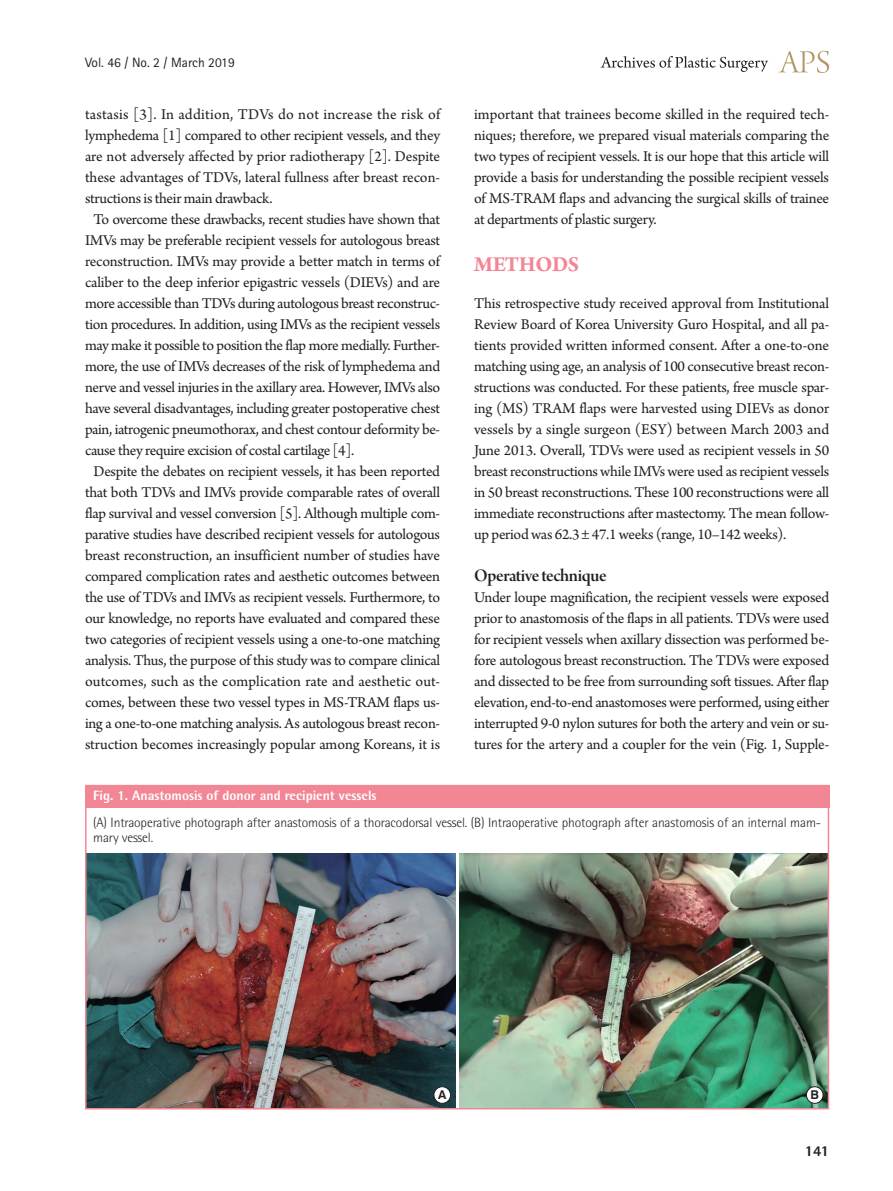
<style>
.page{position:relative;width:893px;height:1191px;background:#fff}
.page>*{position:absolute;margin:0;border:0;box-sizing:border-box;transform-origin:0 0}
.대제목{font:700 22.5px "Arno Pro";letter-spacing:-.02em;color:#f38694}
.중제목{font:18.75px "Arno Pro Smbd Display";letter-spacing:-.02em;color:#231f20}
.본문{font:15.75px/21px "Arno Pro";letter-spacing:-.02em;color:#231f20;text-align:justify}
.본문_0{font:15.75px/21px "Arno Pro";letter-spacing:-.02em;color:#231f20;text-align:justify}
.t1{font:800 15px "Rotis Semi Sans Std";color:#231f20}
.그림설명{font:300 13.5px/15px "Rotis Semi Sans Std";letter-spacing:-.01em;color:#231f20}
.표그림제목{font:800 13.5px "Rotis Semi Sans Std";color:#fff}
.t2{font:13.5px "Rotis Sans Serif Std";color:#231f20}
.t3{font:700 12.15px "Swiss 721 BT";color:#231f20}
</style>
<div class="page">
<svg style="left:779px;top:51px;width:50px;height:22px"></svg>
<svg style="left:601px;top:56px;width:167px;height:16px"></svg>
<div style="left:85px;top:785px;width:744px;height:22px;background:#f38694"></div>
<img style="left:88px;top:853px;width:367px;height:253px">
<img style="left:459px;top:853px;width:367px;height:253px">
<div style="left:434px;top:1086px;width:17px;height:17px;background:#fff;border-radius:50%"></div>
<div style="left:434px;top:1086px;width:17px;height:17px;border:1px solid #231f20;border-radius:50%"></div>
<div style="left:806px;top:1086px;width:17px;height:17px;background:#fff;border-radius:50%"></div>
<div style="left:806px;top:1086px;width:17px;height:17px;border:1px solid #231f20;border-radius:50%"></div>
<div style="left:85px;top:785px;width:744px;height:324px;border:2px solid #f38694"></div>
<p class="t2" style="left:85px;top:54px;width:151px">Vol. 46 / No. 2 / March 2019</p>
<p class="본문_0" style="left:85px;top:105px;width:357px">tastasis [3]. In addition, TDVs do not increase the risk of lymphedema [1] compared to other recipient vessels, and they are not adversely affected by prior radiotherapy [2]. Despite these advantages of TDVs, lateral fullness after breast recon&shy;structions is their main drawback.</p>
<p class="본문" style="left:85px;top:210px;width:357px;text-indent:9px">To overcome these drawbacks, recent studies have shown that IMVs may be preferable recipient vessels for autologous breast reconstruction. IMVs may provide a better match in terms of caliber to the deep inferior epigastric vessels (DIEVs) and are more accessible than TDVs during autologous breast reconstruc&shy;tion procedures. In addition, using IMVs as the recipient vessels may make it possible to position the flap more medially. Further&shy;more, the use of IMVs decreases of the risk of lymphedema and nerve and vessel injuries in the axillary area. However, IMVs also have several disadvantages, including greater postoperative chest pain, iatrogenic pneumothorax, and chest contour deformity be&shy;cause they require excision of costal cartilage [4].</p>
<p class="본문" style="left:85px;top:462px;width:357px;text-align:center">Despite the debates on recipient vessels, it has been reported that both TDVs and IMVs provide comparable rates of overall flap survival and vessel conversion [5]. Although multiple com&shy;parative studies have described recipient vessels for autologous breast reconstruction, an insufficient number of studies have compared complication rates and aesthetic outcomes between the use of TDVs and IMVs as recipient vessels. Furthermore, to our knowledge, no reports have evaluated and compared these two categories of recipient vessels using a one-to-one matching analysis. Thus, the purpose of this study was to compare clinical outcomes, such as the complication rate and aesthetic out&shy;comes, between these two vessel types in MS-TRAM flaps us&shy;ing a one-to-one matching analysis. As autologous breast recon&shy;struction becomes increasingly popular among Koreans, it is</p>
<p class="본문" style="left:474px;top:105px;width:357px">important that trainees become skilled in the required tech&shy;niques; therefore, we prepared visual materials comparing the two types of recipient vessels. It is our hope that this article will provide a basis for understanding the possible recipient vessels of MS-TRAM flaps and advancing the surgical skills of trainee at departments of plastic surgery.</p>
<p class="대제목" style="left:474px;top:252px;width:107px">METHODS</p>
<p class="본문_0" style="left:474px;top:294px;width:357px">This retrospective study received approval from Institutional Review Board of Korea University Guro Hospital, and all pa&shy;tients provided written informed consent. After a one-to-one matching using age, an analysis of 100 consecutive breast recon&shy;structions was conducted. For these patients, free muscle spar&shy;ing (MS) TRAM flaps were harvested using DIEVs as donor vessels by a single surgeon (ESY) between March 2003 and June 2013. Overall, TDVs were used as recipient vessels in 50 breast reconstructions while IMVs were used as recipient vessels in 50 breast reconstructions. These 100 reconstructions were all immediate reconstructions after mastectomy. The mean follow&shy;up period was 62.3 ± 47.1 weeks (range, 10–142 weeks).</p>
<p class="중제목" style="left:474px;top:565px;width:134px">Operative technique</p>
<p class="본문_0" style="left:474px;top:588px;width:357px">Under loupe magnification, the recipient vessels were exposed prior to anastomosis of the flaps in all patients. TDVs were used for recipient vessels when axillary dissection was performed be&shy;fore autologous breast reconstruction. The TDVs were exposed and dissected to be free from surrounding soft tissues. After flap elevation, end-to-end anastomoses were performed, using either interrupted 9-0 nylon sutures for both the artery and vein or su&shy;tures for the artery and a coupler for the vein (Fig. 1, Supple-</p>
<p class="표그림제목" style="left:93px;top:786px;width:285px">Fig. 1. Anastomosis of donor and recipient vessels</p>
<p class="그림설명" style="left:93px;top:814px;width:729px">(A) Intraoperative photograph after anastomosis of a thoracodorsal vessel. (B) Intraoperative photograph after anastomosis of an internal mam&shy;mary vessel.</p>
<p class="t3" style="left:438px;top:1087px;width:10px">A</p>
<p class="t3" style="left:810px;top:1087px;width:10px">B</p>
<p class="t1" style="left:805px;top:1141px;width:26px">141</p>
</div>
